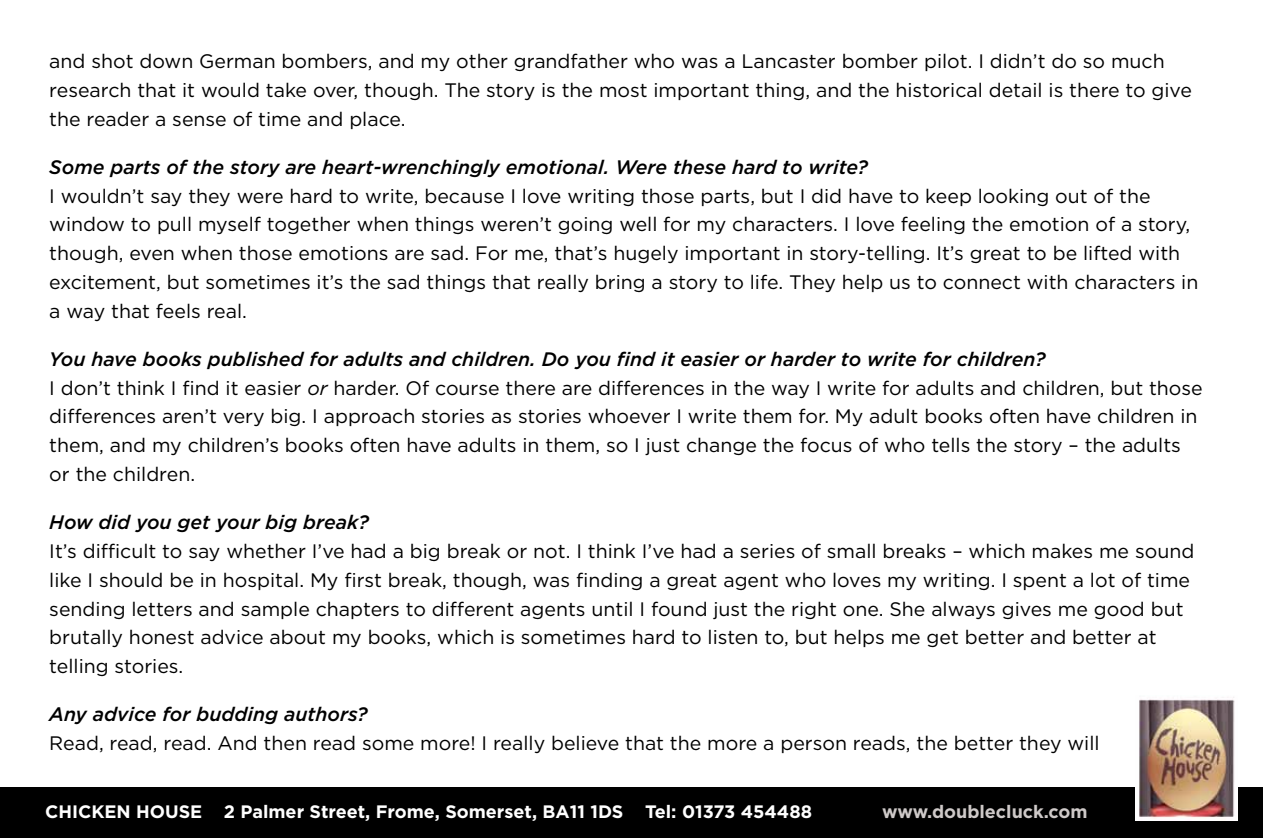
<style>
.page{position:relative;width:1263px;height:838px;background:#fff}
.page>*{position:absolute;margin:0;border:0;box-sizing:border-box;transform-origin:0 0}
.t1{font:19.5px/28.8px "Gotham";color:#000}
.t2{font:italic 500 19.5px "Gotham";color:#000}
.t3{font:700 18px "Gotham";color:#fff}
.t4{font:700 18px "Gotham";color:#cec9c8}
.s1{font-weight:500;font-style:italic}
.s2{font-style:italic}
</style>
<div class="page">
<div style="left:0;top:787px;width:1263px;height:51px;background:#000"></div>
<img style="left:1135px;top:697px;width:103px;height:123px">
<p class="t1" style="left:49px;top:46px;width:1144px">and shot down German bombers, and my other grandfather who was a Lancaster bomber pilot. I didn’t do so much research that it would take over, though. The story is the most important thing, and the historical detail is there to give the reader a sense of time and place.</p>
<p class="t2" style="left:49px;top:154px;width:820px">Some parts of the story are heart-wrenchingly emotional. Were these hard to write?</p>
<p class="t1" style="left:49px;top:181px;width:1150px">I wouldn’t say they were hard to write, because I love writing those parts, but I did have to keep looking out of the window to pull myself together when things weren’t going well for my characters. I love feeling the emotion of a story, though, even when those emotions are sad. For me, that’s hugely important in story-telling. It’s great to be lifted with excitement, but sometimes it’s the sad things that really bring a story to life. They help us to connect with characters in a way that feels real.</p>
<p class="t1" style="left:49px;top:344px;width:1155px"><span class="s1">You have books published for adults and children. Do you find it easier or harder to write for children?<br></span>I don’t think I find it easier <span class="s2">or</span> harder. Of course there are differences in the way I write for adults and children, but those differences aren’t very big. I approach stories as stories whoever I write them for. My adult books often have children in them, and my children’s books often have adults in them, so I just change the focus of who tells the story – the adults or the children.</p>
<p class="t2" style="left:49px;top:509px;width:321px">How did you get your big break?</p>
<p class="t1" style="left:49px;top:536px;width:1146px">It’s difficult to say whether I’ve had a big break or not. I think I’ve had a series of small breaks – which makes me sound like I should be in hospital. My first break, though, was finding a great agent who loves my writing. I spent a lot of time sending letters and sample chapters to different agents until I found just the right one. She always gives me good but brutally honest advice about my books, which is sometimes hard to listen to, but helps me get better and better at telling stories.</p>
<p class="t2" style="left:49px;top:701px;width:320px">Any advice for budding authors?</p>
<p class="t1" style="left:49px;top:728px;width:1052px">Read, read, read. And then read some more! I really believe that the more a person reads, the better they will</p>
<p class="t3" style="left:45px;top:799px;width:578px">Chicken H ouse 2 Palmer Street, Frome, Somerset, BA11 1DS</p>
<p class="t3" style="left:645px;top:799px;width:169px">Tel: 01373 454488</p>
<p class="t4" style="left:882px;top:799px;width:207px">www.doublecluck.com</p>
</div>
